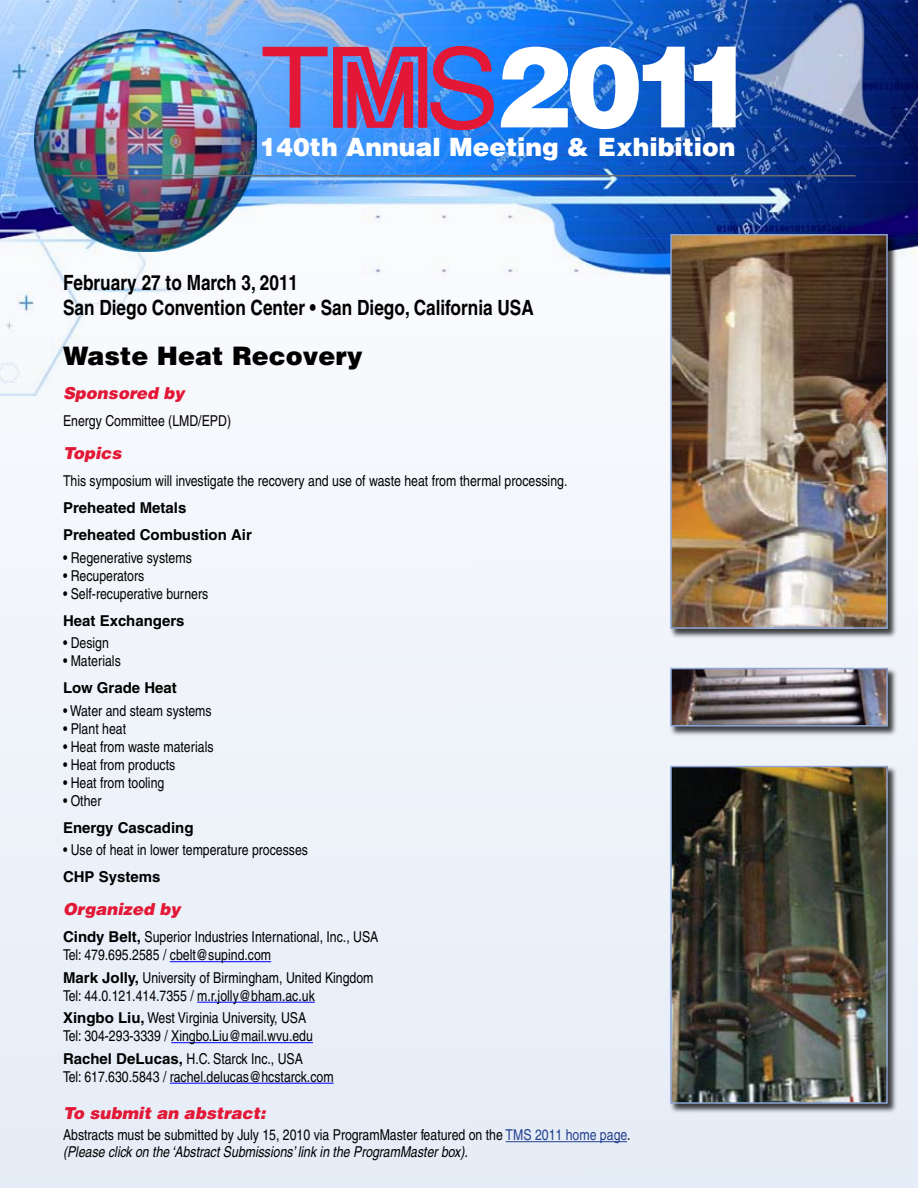
<style>
.page{position:relative;width:918px;height:1188px;background:#fff}
.page>*{position:absolute;margin:0;border:0;box-sizing:border-box;transform-origin:0 0}
.t1{font:900 25.5px "Helvetica";color:#000}
.t2{font:900 25.2px "Helvetica";color:#fff}
.t3{font:700 condensed 21px/25.2px "Helvetica";color:#000}
.t4{font:italic 900 16.5px "Helvetica";color:#e31836}
.t5{font:condensed 15px/18px "Helvetica";color:#000}
.t6{font:700 15px/27px "Helvetica";color:#000}
.s1{font-weight:700;font-stretch:normal}
.s2{color:#24408f}
.s3{font-style:italic}
</style>
<div class="page">
<div style="left:0;top:396px;width:918px;height:792px;background:#eef3fa"></div>
<img style="left:0;top:0;width:918px;height:396px">
<svg style="left:263px;top:46px;width:231px;height:84px"></svg>
<svg style="left:500px;top:47px;width:185px;height:82px"></svg>
<svg style="left:694px;top:47px;width:42px;height:80px"></svg>
<img style="left:34px;top:29px;width:222px;height:222px">
<hr style="left:170px;top:961px;width:101px;height:1px;background:#00f">
<hr style="left:197px;top:1002px;width:118px;height:1px;background:#00f">
<hr style="left:171px;top:1042px;width:142px;height:1px;background:#00f">
<hr style="left:170px;top:1083px;width:164px;height:1px;background:#00f">
<hr style="left:506px;top:1141px;width:121px;height:1px;background:#24408f">
<hr style="left:63px;top:175px;width:792px;height:1px;background:#6d6f71">
<div style="left:669px;top:232px;width:229px;height:407px;background:#000;opacity:.75"></div>
<img style="left:673px;top:237px;width:212px;height:389px">
<div style="left:670px;top:234px;width:218px;height:395px;border:2px solid #8ba4d4"></div>
<div style="left:669px;top:764px;width:229px;height:350px;background:#000;opacity:.75"></div>
<img style="left:673px;top:769px;width:212px;height:332px">
<div style="left:670px;top:766px;width:218px;height:338px;border:2px solid #8ba4d4"></div>
<div style="left:669px;top:666px;width:229px;height:71px;background:#000;opacity:.75"></div>
<img style="left:673px;top:671px;width:212px;height:53px">
<div style="left:670px;top:668px;width:218px;height:59px;border:2px solid #8ba4d4"></div>
<h2 class="t2" style="left:260px;top:130px;width:477px">140th Annual Meeting &amp; Exhibition</h2>
<h3 class="t3" style="left:63px;top:270px;width:472px">February 27 to March 3, 2011<br>San Diego Convention Center • San Diego, California USA</h3>
<h1 class="t1" style="left:63px;top:340px;width:301px">Waste Heat Recovery</h1>
<p class="t4" style="left:63px;top:382px;width:123px">Sponsored by</p>
<p class="t5" style="left:63px;top:412px;width:170px">Energy Committee (LMD/EPD)</p>
<p class="t4" style="left:63px;top:442px;width:60px">Topics</p>
<p class="t5" style="left:63px;top:472px;width:506px">This symposium will investigate the recovery and use of waste heat from thermal processing.</p>
<p class="t6" style="left:63px;top:494px;width:190px">Preheated Metals<br>Preheated Combustion Air</p>
<p class="t5" style="left:63px;top:548px;width:130px">• Regenerative systems</p>
<p class="t5" style="left:63px;top:566px;width:83px">• Recuperators</p>
<p class="t5" style="left:63px;top:584px;width:147px">• Self-recuperative burners</p>
<p class="t6" style="left:63px;top:607px;width:123px">Heat Exchangers</p>
<p class="t5" style="left:63px;top:634px;width:48px">• Design</p>
<p class="t5" style="left:63px;top:652px;width:59px">• Materials</p>
<p class="t6" style="left:63px;top:674px;width:115px">Low Grade Heat</p>
<p class="t5" style="left:63px;top:701px;width:150px">• Water and steam systems</p>
<p class="t5" style="left:63px;top:719px;width:65px">• Plant heat</p>
<p class="t5" style="left:63px;top:737px;width:152px">• Heat from waste materials</p>
<p class="t5" style="left:63px;top:755px;width:114px">• Heat from products</p>
<p class="t5" style="left:63px;top:773px;width:103px">• Heat from tooling</p>
<p class="t5" style="left:63px;top:791px;width:40px">• Other</p>
<p class="t6" style="left:63px;top:814px;width:132px">Energy Cascading</p>
<p class="t5" style="left:63px;top:841px;width:247px">• Use of heat in lower temperature processes</p>
<p class="t6" style="left:63px;top:863px;width:99px">CHP Systems</p>
<p class="t4" style="left:63px;top:898px;width:119px">Organized by</p>
<p class="t5" style="left:63px;top:928px;width:317px"><span class="s1">Cindy Belt,</span> Superior Industries International, Inc., USA<br>Tel: 479.695.2585 / cbelt@supind.com</p>
<p class="t5" style="left:63px;top:968px;width:312px"><span class="s1">Mark Jolly,</span> University of Birmingham, United Kingdom<br>Tel: 44.0.121.414.7355 / m.r.jolly@bham.ac.uk</p>
<p class="t5" style="left:63px;top:1009px;width:251px"><span class="s1">Xingbo Liu,</span> West Virginia University, USA<br>Tel: 304-293-3339 / Xingbo.Liu@mail.wvu.edu</p>
<p class="t5" style="left:63px;top:1049px;width:272px"><span class="s1">Rachel DeLucas,</span> H.C. Starck Inc., USA<br>Tel: 617.630.5843 / rachel.delucas@hcstarck.com</p>
<p class="t4" style="left:63px;top:1102px;width:204px">To submit an abstract:</p>
<p class="t5" style="left:63px;top:1127px;width:569px;line-height:16.5px">Abstracts must be submitted by July 15, 2010 via ProgramMaster featured on the <span class="s2">TMS 2011 home page</span>. <span class="s3">(Please click on the ‘Abstract Submissions’ link in the ProgramMaster box).</span></p>
</div>
